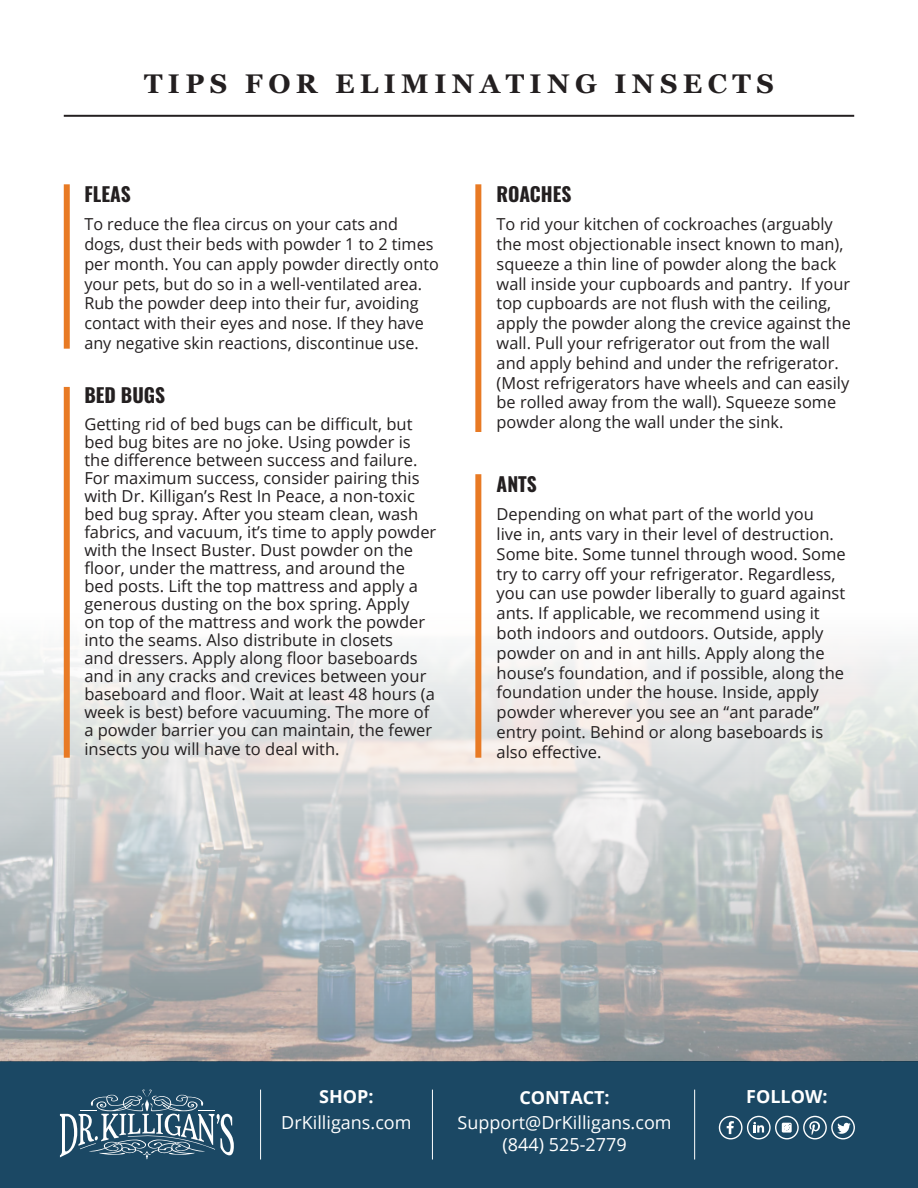
<style>
.page{position:relative;width:918px;height:1188px;background:#fff}
.page>*{position:absolute;margin:0;border:0;box-sizing:border-box;transform-origin:0 0}
.t1{font:700 27px "Georgia";letter-spacing:.2em;color:#231f20}
.t2{font:700 19.5px "Oswald";color:#231f20}
.t3{font:18px "Open Sans";color:#fff}
.t4{font:700 18px "Open Sans";color:#fff}
.t5{font:16.5px/19.8px "Open Sans";color:#231f20}
</style>
<div class="page">
<div style="left:0;top:1062px;width:918px;height:126px;background:#1b4864"></div>
<img style="left:0;top:613px;width:918px;height:449px">
<div style="left:719px;top:1116px;width:24px;height:23px;border:1px solid #fff;border-radius:50%"></div>
<svg style="left:727px;top:1121px;width:7px;height:13px"></svg>
<div style="left:747px;top:1116px;width:24px;height:23px;border:1px solid #fff;border-radius:50%"></div>
<svg style="left:753px;top:1122px;width:11px;height:11px"></svg>
<div style="left:775px;top:1116px;width:24px;height:23px;border:1px solid #fff;border-radius:50%"></div>
<svg style="left:782px;top:1123px;width:10px;height:10px"></svg>
<div style="left:803px;top:1116px;width:24px;height:23px;border:1px solid #fff;border-radius:50%"></div>
<svg style="left:809px;top:1121px;width:11px;height:14px"></svg>
<div style="left:831px;top:1116px;width:24px;height:23px;border:1px solid #fff;border-radius:50%"></div>
<svg style="left:837px;top:1123px;width:14px;height:11px"></svg>
<hr style="left:64px;top:115px;width:790px;height:2px;background:#231f20">
<svg style="left:60px;top:1090px;width:174px;height:70px"></svg>
<hr style="left:260px;top:1090px;width:1px;height:70px;background:#fff">
<hr style="left:432px;top:1090px;width:1px;height:70px;background:#fff">
<hr style="left:694px;top:1090px;width:1px;height:70px;background:#fff">
<div style="left:64px;top:184px;width:6px;height:165px;background:#e87a24"></div>
<div style="left:475px;top:184px;width:6px;height:248px;background:#e87a24"></div>
<div style="left:475px;top:474px;width:6px;height:284px;background:#e87a24"></div>
<div style="left:64px;top:387px;width:6px;height:371px;background:#e87a24"></div>
<p class="t1" style="left:144px;top:63px;width:631px">TIPS FOR ELIMINATING INSECTS</p>
<p class="t2" style="left:84px;top:184px;width:48px">FLEAS</p>
<p class="t5" style="left:84px;top:214px;width:356px">To reduce the flea circus on your cats and dogs, dust their beds with powder 1 to 2 times per month. You can apply powder directly onto your pets, but do so in a well-ventilated area.<br>Rub the powder deep into their fur, avoiding contact with their eyes and nose. If they have any negative skin reactions, discontinue use.</p>
<p class="t2" style="left:84px;top:385px;width:82px">BED BUGS</p>
<p class="t5" style="left:84px;top:414px;width:353px;line-height:18px">Getting rid of bed bugs can be difficult, but bed bug bites are no joke. Using powder is the difference between success and failure.<br>For maximum success, consider pairing this with Dr. Killigan’s Rest In Peace, a non-toxic bed bug spray. After you steam clean, wash fabrics, and vacuum, it’s time to apply powder with the Insect Buster. Dust powder on the floor, under the mattress, and around the bed posts. Lift the top mattress and apply a generous dusting on the box spring. Apply<br>on top of the mattress and work the powder into the seams. Also distribute in closets<br>and dressers. Apply along floor baseboards and in any cracks and crevices between your baseboard and floor. Wait at least 48 hours (a week is best) before vacuuming. The more of a powder barrier you can maintain, the fewer</p>
<p class="t5" style="left:84px;top:739px;width:257px">insects you will have to deal with.</p>
<p class="t2" style="left:497px;top:184px;width:76px">ROACHES</p>
<p class="t5" style="left:497px;top:214px;width:356px">To rid your kitchen of cockroaches (arguably the most objectionable insect known to man), squeeze a thin line of powder along the back wall inside your cupboards and pantry. If your top cupboards are not flush with the ceiling, apply the powder along the crevice against the wall. Pull your refrigerator out from the wall and apply behind and under the refrigerator. (Most refrigerators have wheels and can easily be rolled away from the wall). Squeeze some powder along the wall under the sink.</p>
<p class="t2" style="left:497px;top:474px;width:42px">ANTS</p>
<p class="t5" style="left:497px;top:504px;width:351px">Depending on what part of the world you<br>live in, ants vary in their level of destruction.<br>Some bite. Some tunnel through wood. Some try to carry off your refrigerator. Regardless, you can use powder liberally to guard against ants. If applicable, we recommend using it both indoors and outdoors. Outside, apply powder on and in ant hills. Apply along the house’s foundation, and if possible, along the foundation under the house. Inside, apply powder wherever you see an “ant parade” entry point. Behind or along baseboards is also effective.</p>
<p class="t4" style="left:319px;top:1084px;width:56px">SHOP:</p>
<p class="t3" style="left:281px;top:1110px;width:132px">DrKilligans.com</p>
<p class="t4" style="left:519px;top:1084px;width:92px">CONTACT:</p>
<p class="t3" style="left:458px;top:1111px;width:215px">Support@DrKilligans.com</p>
<p class="t3" style="left:503px;top:1132px;width:126px">(844) 525-2779</p>
<p class="t4" style="left:746px;top:1084px;width:83px">FOLLOW:</p>
</div>
